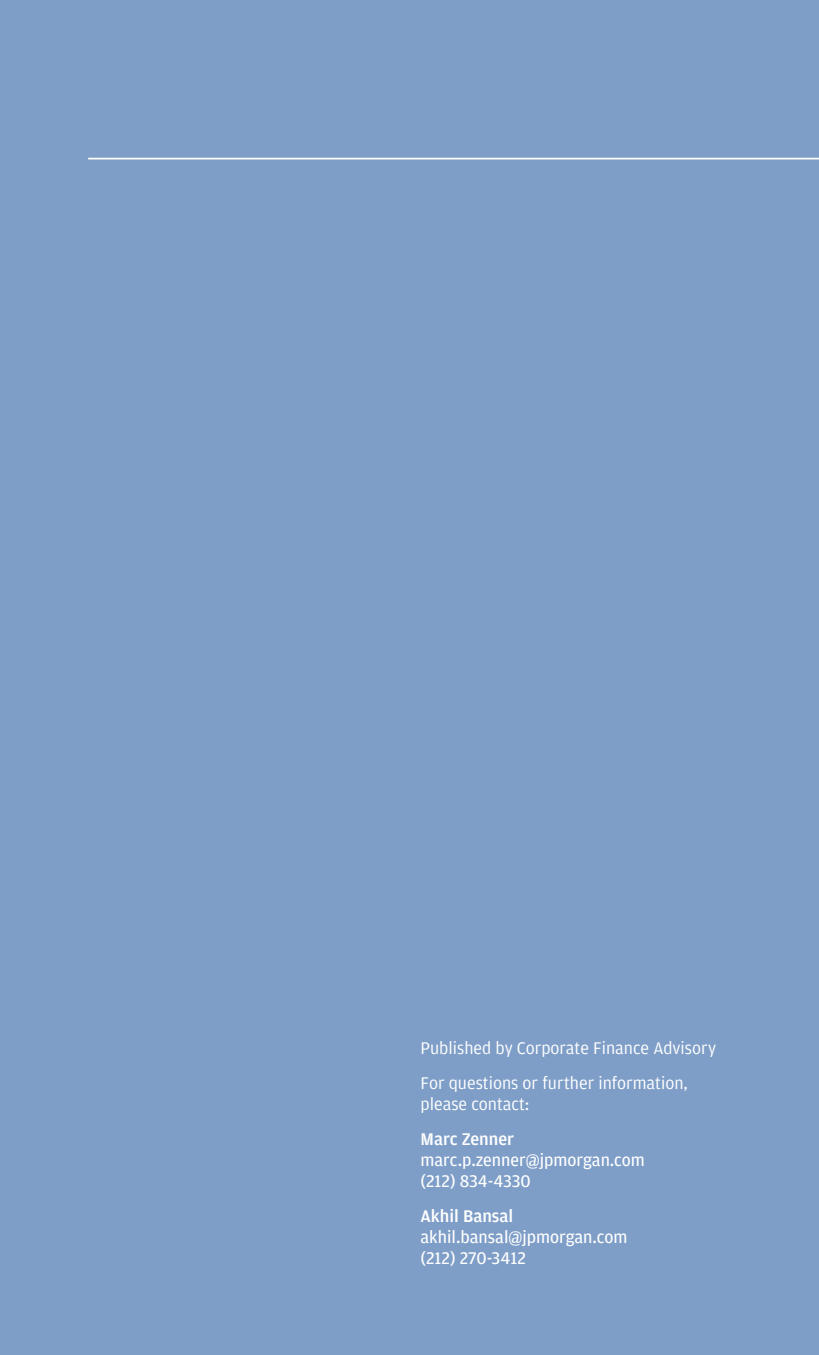
<style>
.page{position:relative;width:819px;height:1355px;background:#fff}
.page>*{position:absolute;margin:0;border:0;box-sizing:border-box;transform-origin:0 0}
.t1{font:17.85px/35px "Amplitude";color:#fff}
.t2{font:17.85px/21px "Amplitude";color:#fff}
.t3{font:500 17.85px "Amplitude";color:#fff}
</style>
<div class="page">
<div style="left:0;top:0;width:819px;height:1354px;background:#7e9ec8"></div>
<hr style="left:88px;top:158px;width:731px;height:1px;background:#fff">
<p class="t1" style="left:421px;top:1030px;width:297px">Published by Corporate Finance Advisory<br>For questions or further information,</p>
<p class="t1" style="left:421px;top:1086px;width:110px">please contact:</p>
<p class="t3" style="left:421px;top:1128px;width:95px">Marc Zenner</p>
<p class="t2" style="left:421px;top:1149px;width:226px">marc.p.zenner@jpmorgan.com (212) 834-4330</p>
<p class="t3" style="left:421px;top:1205px;width:94px">Akhil Bansal</p>
<p class="t2" style="left:421px;top:1226px;width:208px">akhil.bansal@jpmorgan.com (212) 270-3412</p>
</div>
